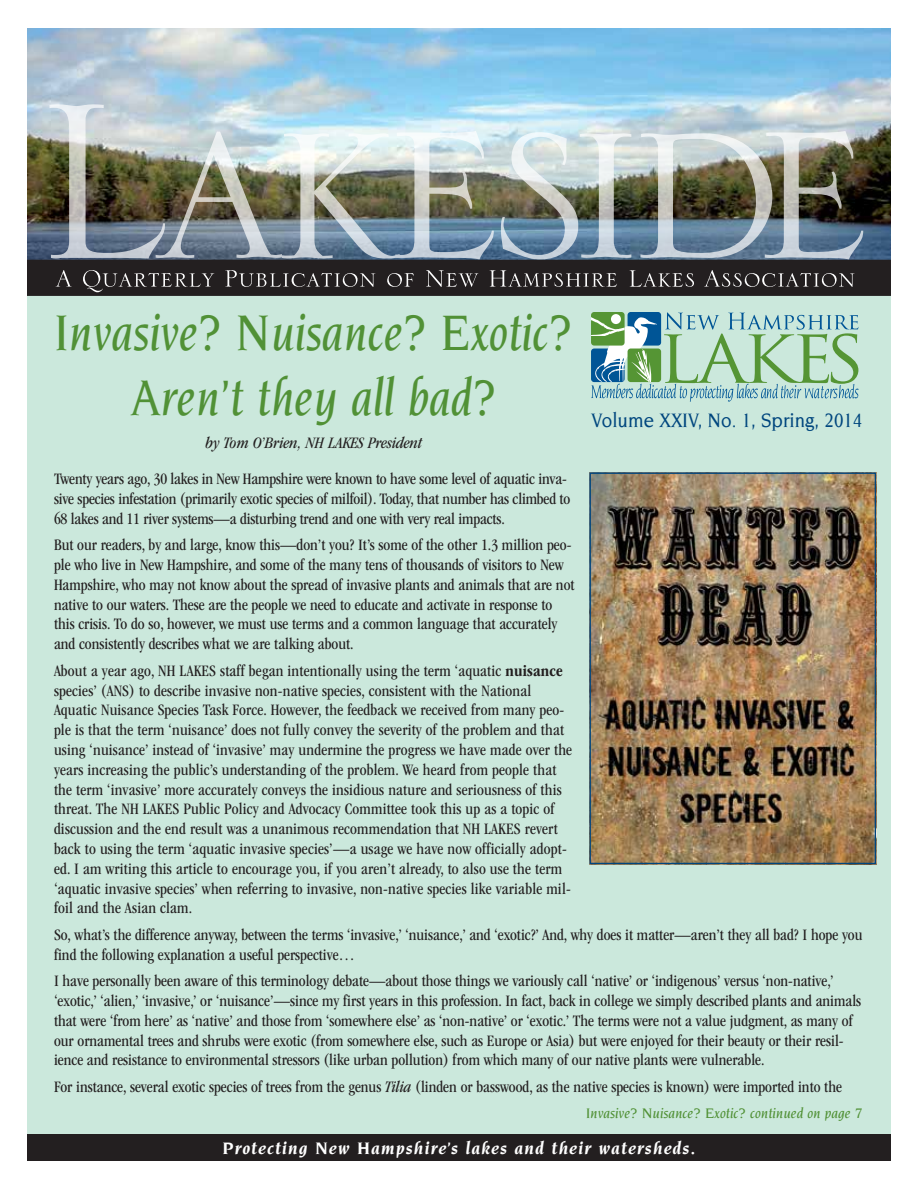
<style>
.page{position:relative;width:918px;height:1188px;background:#fff}
.page>*{position:absolute;margin:0;border:0;box-sizing:border-box;transform-origin:0 0}
.t1{font:italic 500 54px/64.8px "Novarese Std";color:#519136;text-align:center;scale:.9 1}
.t2{font:500 21px "Novarese Std";color:#00467e;scale:.9 1}
.t3{font:italic 700 18px "Novarese Std";letter-spacing:.05em;color:#fff}
.t4{font:condensed 16.5px/19.8px "ITC Garamond Std";color:#231f20}
.t5{font:italic condensed 16.5px "ITC Garamond Std";color:#231f20}
.t6{font:italic 500 15px "Novarese Std";color:#519136}
.s1{font-weight:700}
.s2{font-style:italic}
</style>
<div class="page">
<img style="left:27px;top:28px;width:864px;height:232px">
<div style="left:27px;top:291px;width:864px;height:870px;background:#cbe8dc"></div>
<svg style="left:591px;top:312px;width:267px;height:90px"></svg>
<div style="left:27px;top:1134px;width:864px;height:27px;background:#231f20"></div>
<div style="left:27px;top:260px;width:864px;height:36px;background:#231f20"></div>
<svg style="left:56px;top:270px;width:16px;height:17px"></svg>
<svg style="left:83px;top:270px;width:131px;height:22px"></svg>
<svg style="left:225px;top:270px;width:150px;height:17px"></svg>
<svg style="left:387px;top:273px;width:27px;height:14px"></svg>
<svg style="left:426px;top:270px;width:52px;height:17px"></svg>
<svg style="left:490px;top:270px;width:127px;height:17px"></svg>
<svg style="left:630px;top:270px;width:64px;height:17px"></svg>
<svg style="left:704px;top:270px;width:150px;height:17px"></svg>
<img style="left:50px;top:104px;width:444px;height:155px">
<img style="left:501px;top:132px;width:130px;height:127px">
<img style="left:640px;top:131px;width:223px;height:128px">
<img style="left:592px;top:474px;width:282px;height:388px">
<div style="left:590px;top:472px;width:286px;height:392px;border:1px solid #00467e"></div>
<h1 class="t1" style="left:55px;top:300px;width:577px">Invasive? Nuisance? Exotic?<br>Aren’t they all bad?</h1>
<p class="t5" style="left:206px;top:434px;width:218px">by Tom O’Brien, NH LAKES President</p>
<p class="t2" style="left:591px;top:409px;width:303px">Volume XXIV, No. 1, Spring, 2014</p>
<p class="t4" style="left:54px;top:469px;width:518px">Twenty years ago, 30 lakes in New Hampshire were known to have some level of aquatic inva&shy;sive species infestation (primarily exotic species of milfoil). Today, that number has climbed to<br>68 lakes and 11 river systems—a disturbing trend and one with very real impacts.</p>
<p class="t4" style="left:54px;top:535px;width:522px">But our readers, by and large, know this—don’t you? It’s some of the other 1.3 million peo&shy;ple who live in New Hampshire, and some of the many tens of thousands of visitors to New Hampshire, who may not know about the spread of invasive plants and animals that are not native to our waters. These are the people we need to educate and activate in response to this crisis. To do so, however, we must use terms and a common language that accurately and consistently describes what we are talking about.</p>
<p class="t4" style="left:54px;top:661px;width:520px">About a year ago, NH LAKES staff began intentionally using the term ‘aquatic <span class="s1">nuisance </span>species’ (ANS) to describe invasive non-native species, consistent with the National Aquatic Nuisance Species Task Force. However, the feedback we received from many peo&shy;ple is that the term ‘nuisance’ does not fully convey the severity of the problem and that using ‘nuisance’ instead of ‘invasive’ may undermine the progress we have made over the years increasing the public’s understanding of the problem. We heard from people that the term ‘invasive’ more accurately conveys the insidious nature and seriousness of this threat. The NH LAKES Public Policy and Advocacy Committee took this up as a topic of discussion and the end result was a unanimous recommendation that NH LAKES revert back to using the term ‘aquatic invasive species’—a usage we have now officially adopt&shy;ed. I am writing this article to encourage you, if you aren’t already, to also use the term ‘aquatic invasive species’ when referring to invasive, non-native species like variable mil&shy;foil and the Asian clam.</p>
<p class="t4" style="left:54px;top:925px;width:810px">So, what’s the difference anyway, between the terms ‘invasive,’ ‘nuisance,’ and ‘exotic?’ And, why does it matter—aren’t they all bad? I hope you find the following explanation a useful perspective…</p>
<p class="t4" style="left:54px;top:971px;width:809px">I have personally been aware of this terminology debate—about those things we variously call ‘native’ or ‘indigenous’ versus ‘non-native,’ ‘exotic,’ ‘alien,’ ‘invasive,’ or ‘nuisance’—since my first years in this profession. In fact, back in college we simply described plants and animals that were ‘from here’ as ‘native’ and those from ‘somewhere else’ as ‘non-native’ or ‘exotic.’ The terms were not a value judgment, as many of our ornamental trees and shrubs were exotic (from somewhere else, such as Europe or Asia) but were enjoyed for their beauty or their resil&shy;ience and resistance to environmental stressors (like urban pollution) from which many of our native plants were vulnerable.</p>
<p class="t4" style="left:54px;top:1077px;width:790px">For instance, several exotic species of trees from the genus <span class="s2">Tilia</span> (linden or basswood, as the native species is known) were imported into the</p>
<p class="t6" style="left:586px;top:1105px;width:278px">Invasive? Nuisance? Exotic? continued on page 7</p>
<p class="t3" style="left:223px;top:1138px;width:474px">Protecting New Hampshire’s lakes and their watersheds.</p>
</div>
